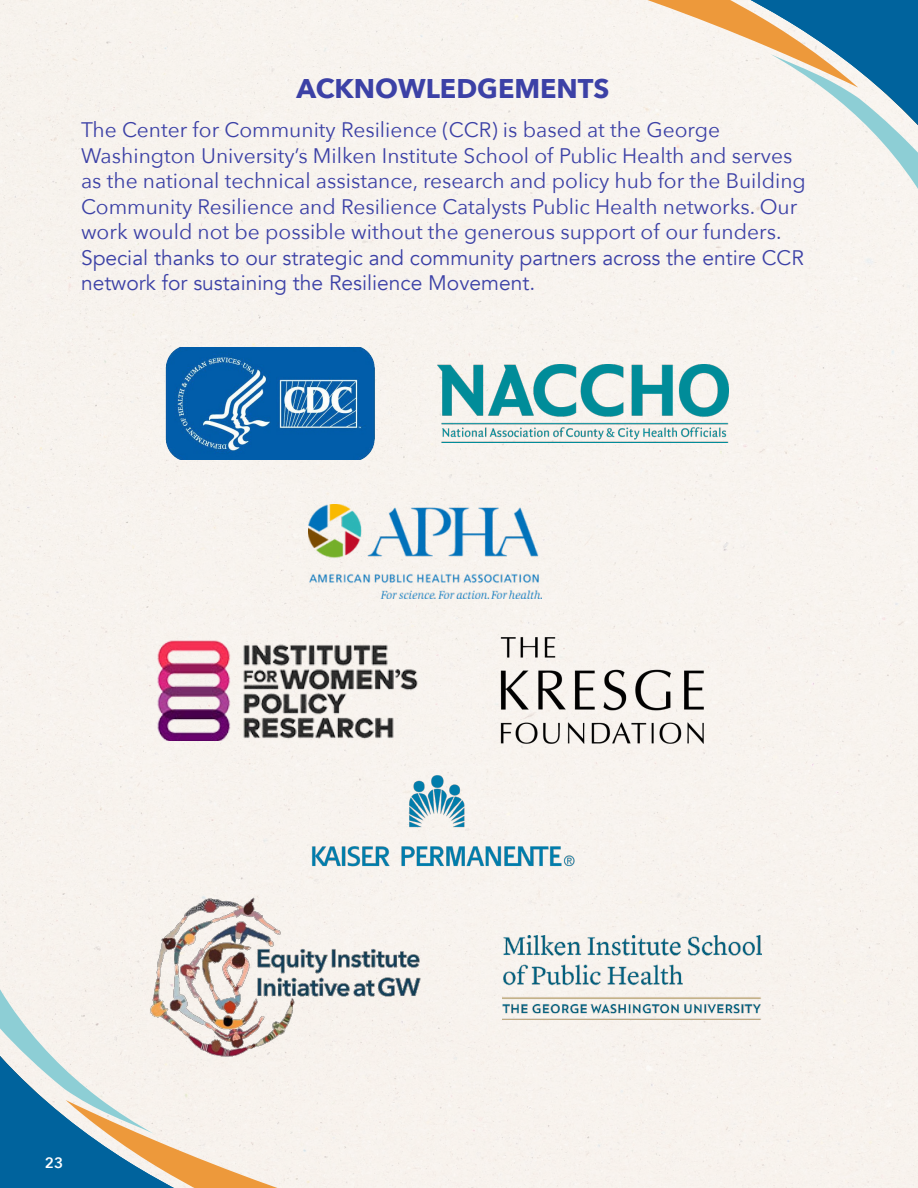
<style>
.page{position:relative;width:918px;height:1188px;background:#f8f3ee}
.page>*{position:absolute;margin:0;border:0;box-sizing:border-box;transform-origin:0 0}
.t1{font:700 27px "Avenir Next";color:#3c41a6}
.t2{font:21px/25.5px "Avenir Next";color:#3c41a6}
.t3{font:21px/25.5px "Avenir";color:#3c41a6}
.t4{font:600 15px "Avenir Next";color:#fff}
</style>
<div class="page">
<div style="left:545px;top:0;width:373px;height:284px;background:#f8f4ef"></div>
<svg style="left:679px;top:0;width:239px;height:191px;fill:#f7f3ee"></svg>
<div style="left:0;top:903px;width:379px;height:285px;background:#f7f2ed"></div>
<svg style="left:0;top:996px;width:245px;height:192px;background:#afc2c6"></svg>
<img style="left:308px;top:504px;width:234px;height:94px">
<img style="left:438px;top:364px;width:290px;height:78px">
<img style="left:502px;top:935px;width:260px;height:84px">
<img style="left:152px;top:640px;width:273px;height:101px">
<img style="left:162px;top:347px;width:216px;height:112px">
<img style="left:501px;top:636px;width:204px;height:108px">
<img style="left:301px;top:760px;width:279px;height:128px">
<img style="left:120px;top:896px;width:337px;height:162px">
<p class="t1" style="left:297px;top:65px;width:314px">ACKNOWLEDGEMENTS</p>
<p class="t2" style="left:81px;top:116px;width:726px">The Center for Community Resilience (CCR) is based at the George Washington University’s Milken Institute School of Public Health and serves as the national technical assistance, research and policy hub for the Building Community Resilience and Resilience Catalysts Public Health networks. Our work would not be possible without the generous support of our funders.</p>
<p class="t3" style="left:81px;top:245px;width:724px">Special thanks to our strategic and community partners across the entire CCR network for sustaining the Resilience Movement.</p>
<p class="t4" style="left:45px;top:1150px;width:20px">23</p>
</div>
